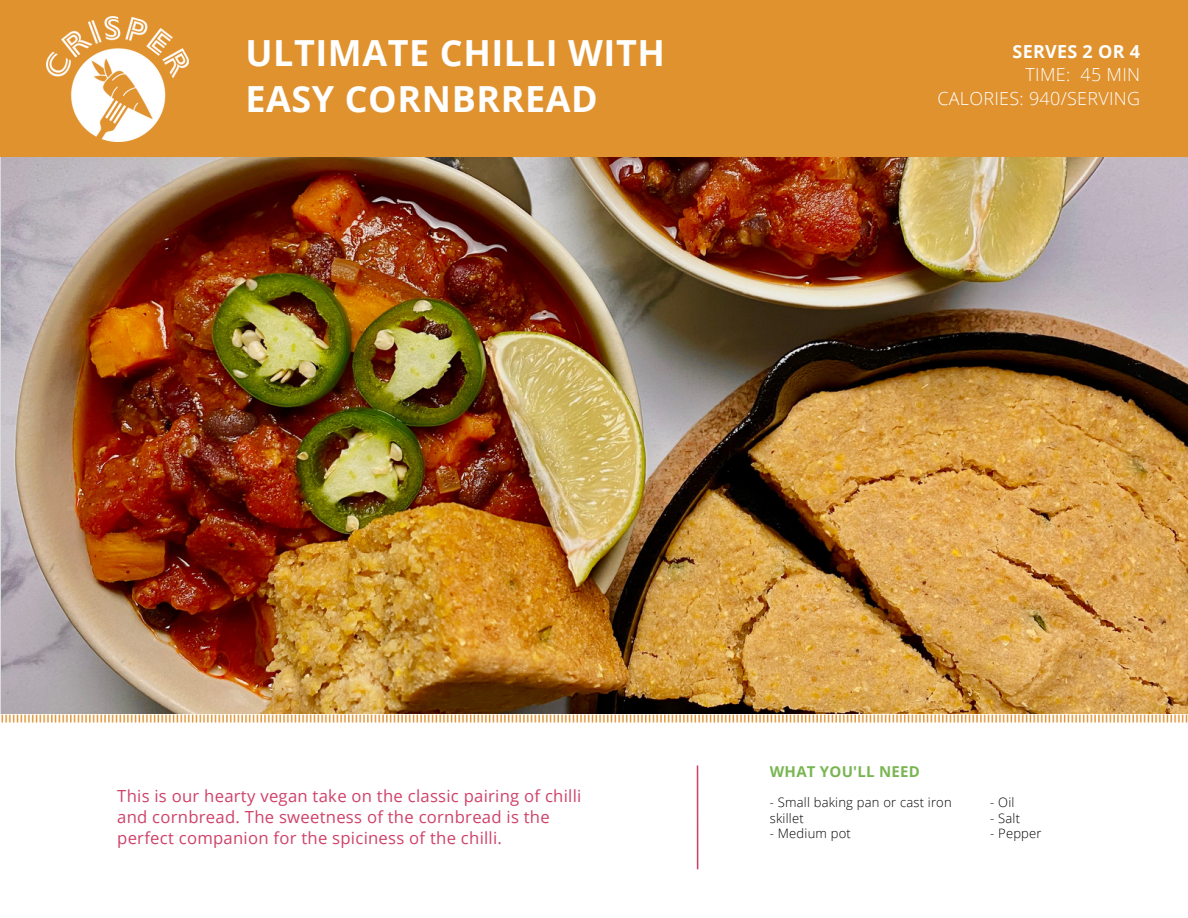
<style>
.page{position:relative;width:1188px;height:918px;background:#fff}
.page>*{position:absolute;margin:0;border:0;box-sizing:border-box;transform-origin:0 0}
.t1{font:700 36px/46.2px "Open Sans";letter-spacing:.015em;color:#fff}
.t2{font:300 18px/23.1px "Open Sans";letter-spacing:.015em;color:#fff;text-align:right}
.t3{font:16.65px/21.3px "Open Sans";letter-spacing:.015em;color:#cf4169}
.t4{font:700 15px "Open Sans";letter-spacing:.015em;color:#79b652}
.t5{font:300 13.05px/15.9px "Open Sans";letter-spacing:.015em;color:#000}
.s1{font-weight:700}
</style>
<div class="page">
<img style="left:1px;top:714px;width:1187px;height:81px">
<div style="left:0;top:0;width:1188px;height:157px;background:#e0922f"></div>
<img style="left:46px;top:16px;width:142px;height:125px">
<hr style="left:697px;top:765px;width:2px;height:105px;background:#cf4169">
<img style="left:1px;top:157px;width:1187px;height:557px">
<h2 class="t1" style="left:245px;top:28px;width:421px">ULTIMATE CHILLI WITH<br>EASY CORNBRREAD</h2>
<p class="t2" style="left:937px;top:40px;width:204px"><span class="s1">SERVES 2 OR 4<br></span>TIME: 45 MIN<br>CALORIES: 940/SERVING</p>
<p class="t4" style="left:770px;top:761px;width:151px">WHAT YOU'LL NEED</p>
<p class="t3" style="left:117px;top:785px;width:466px">This is our hearty vegan take on the classic pairing of chilli and cornbread. The sweetness of the cornbread is the perfect companion for the spiciness of the chilli.</p>
<p class="t5" style="left:770px;top:794px;width:183px">- Small baking pan or cast iron skillet</p>
<h4 class="t5" style="left:770px;top:825px;width:82px">- Medium pot</h4>
<h3 class="t5" style="left:990px;top:794px;width:26px">- Oil</h3>
<p class="t5" style="left:990px;top:810px;width:31px">- Salt</p>
<p class="t5" style="left:990px;top:825px;width:53px">- Pepper</p>
</div>
